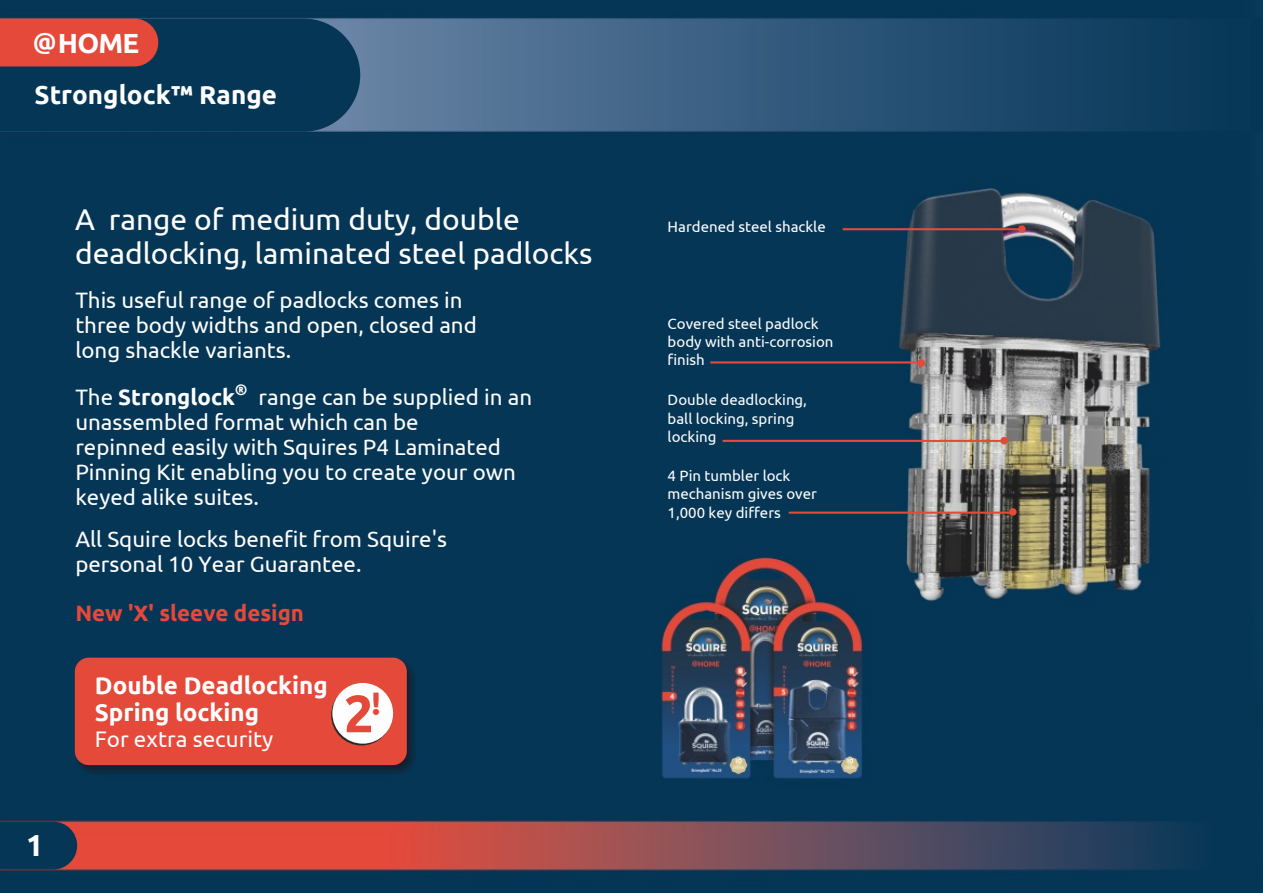
<style>
.page{position:relative;width:1263px;height:893px;background:#fff}
.page>*{position:absolute;margin:0;border:0;box-sizing:border-box;transform-origin:0 0}
.t1{font:700 52.35px "Ubuntu";color:#e4493a}
.t2{font:700 30.45px "Ubuntu";color:#fefefe}
.t3{font:30px/33.6px "Ubuntu";color:#fefefe}
.t4{font:700 27.75px "Ubuntu";color:#fefefe}
.t5{font:700 25.95px "Ubuntu";color:#fefefe}
.t6{font:700 24.15px/27.2px "Ubuntu";color:#fefefe}
.t7{font:22.5px "Ubuntu";color:#fefefe}
.t8{font:22.35px/25px "Ubuntu";color:#fefefe}
.t9{font:700 22.35px "Ubuntu";color:#e4493a}
.t10{font:15px/18.5px "Ubuntu";color:#fefefe}
.t11{font:700 14.7px "Meta";color:#fefefe}
.s1{font-size:23.85px}
.s2{font-weight:700}
</style>
<div class="page">
<img style="left:0;top:0;width:1263px;height:893px">
<svg style="left:0;top:822px;width:77px;height:47px;background:#123753"></svg>
<svg style="left:0;top:19px;width:360px;height:113px;background:#303b52"></svg>
<hr style="left:843px;top:228px;width:178px;height:2px;background:#e34a3a">
<hr style="left:789px;top:512px;width:222px;height:2px;background:#e34a3a">
<hr style="left:723px;top:440px;width:280px;height:2px;background:#e34a3a">
<div style="left:1018px;top:225px;width:8px;height:8px;background:#e4493a;border-radius:50%"></div>
<hr style="left:711px;top:361px;width:209px;height:2px;background:#e34a3a">
<div style="left:917px;top:359px;width:8px;height:8px;background:#e4493a;border-radius:50%"></div>
<div style="left:1000px;top:437px;width:8px;height:7px;background:#e4493a;border-radius:50%"></div>
<div style="left:1009px;top:508px;width:7px;height:8px;background:#e4493a;border-radius:50%"></div>
<div style="left:75px;top:658px;width:332px;height:107px;background:#e4493a;border-radius:14px"></div>
<svg style="left:331px;top:685px;width:61px;height:60px"></svg>
<div style="left:332px;top:683px;width:61px;height:61px;background:#fefefe;border-radius:50%"></div>
<p class="t4" style="left:33px;top:32px;width:108px"><span class="s1">@</span>HOME</p>
<p class="t5" style="left:35px;top:84px;width:244px">Stronglock™ Range</p>
<h3 class="t3" style="left:75px;top:204px;width:519px">A range of medium duty, double deadlocking, laminated steel padlocks</h3>
<p class="t8" style="left:75px;top:289px;width:403px">This useful range of padlocks comes in three body widths and open, closed and long shackle variants.</p>
<p class="t11" style="left:235px;top:383px;width:14px">®</p>
<p class="t8" style="left:75px;top:386px;width:458px">The <span class="s2">Stronglock</span> range can be supplied in an unassembled format which can be<br>repinned easily with Squires P4 Laminated Pinning Kit enabling you to create your own keyed alike suites.</p>
<p class="t8" style="left:75px;top:527px;width:373px">All Squire locks benefit from Squire's personal 10 Year Guarantee.</p>
<h2 class="t2" style="left:26px;top:833px;width:19px">1</h2>
<p class="t9" style="left:75px;top:604px;width:230px">New 'X' sleeve design</p>
<p class="t6" style="left:95px;top:673px;width:234px">Double Deadlocking<br>Spring locking</p>
<p class="t7" style="left:95px;top:729px;width:180px">For extra security</p>
<h1 class="t1" style="left:344px;top:692px;width:38px">2<sup>!</sup></h1>
<p class="t10" style="left:668px;top:218px;width:160px">Hardened steel shackle</p>
<p class="t10" style="left:668px;top:315px;width:167px">Covered steel padlock body with anti-corrosion finish</p>
<p class="t10" style="left:668px;top:391px;width:141px">Double deadlocking, ball locking, spring locking</p>
<p class="t10" style="left:668px;top:467px;width:151px">4 Pin tumbler lock mechanism gives over<br>1,000 key differs</p>
</div>
